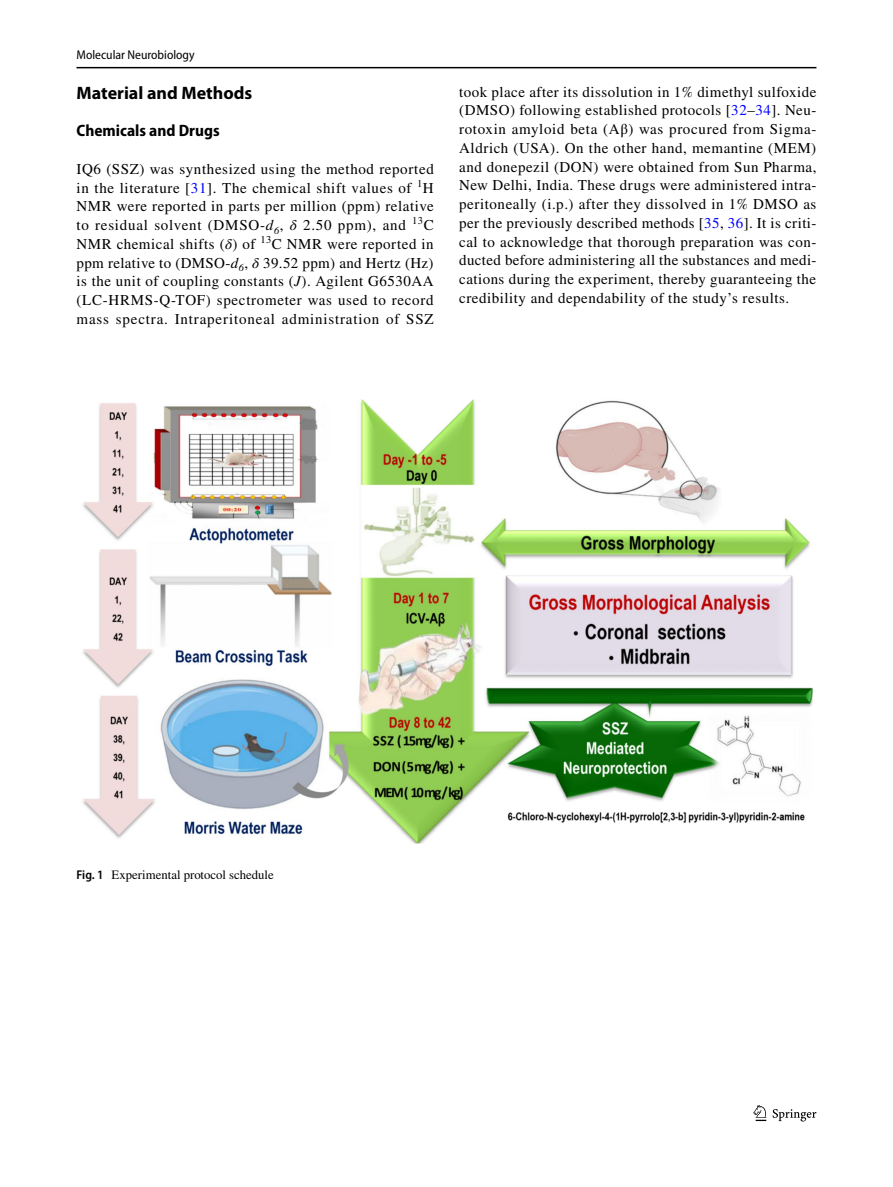
<style>
.page{position:relative;width:893px;height:1187px;background:#fff}
.page>*{position:absolute;margin:0;border:0;box-sizing:border-box;transform-origin:0 0}
.t1{font:700 18px "Myriad Pro";color:#000}
.t2{font:700 semi-condensed 16.5px "Myriad Pro";color:#000}
.t3{font:15px/18.8px "STIX";letter-spacing:.045em;color:#000;text-align:justify}
.t4{font:12.75px "STIX";color:#000}
.t5{font:semi-condensed 12.75px "Myriad Pro";color:#000}
.s1{color:#00f}
.s2{font-style:italic}
.s3{font-family:"Myriad Pro";font-weight:600;font-stretch:semi-condensed}
</style>
<div class="page">
<hr style="left:77px;top:67px;width:739px;height:1px;background:#000">
<svg style="left:753px;top:1105px;width:13px;height:15px"></svg>
<svg style="left:773px;top:1109px;width:43px;height:12px"></svg>
<img style="left:82px;top:399px;width:730px;height:444px">
<p class="t5" style="left:77px;top:48px;width:120px">Molecular Neurobiology</p>
<p class="t1" style="left:77px;top:81px;width:177px">Material and Methods</p>
<p class="t2" style="left:77px;top:122px;width:145px">Chemicals and Drugs</p>
<p class="t3" style="left:77px;top:160px;width:359px">IQ6 (SSZ) was synthesized using the method reported in the literature [<span class="s1">31</span>]. The chemical shift values of <sup>1</sup>H NMR were reported in parts per million (ppm) relative to residual solvent (DMSO-<span class="s2">d</span><sub>6</sub>, <span class="s2">δ</span> 2.50 ppm), and <sup>13</sup>C NMR chemical shifts (<span class="s2">δ</span>) of <sup>13</sup>C NMR were reported in ppm relative to (DMSO-<span class="s2">d</span><sub>6</sub>, <span class="s2">δ</span> 39.52 ppm) and Hertz (Hz) is the unit of coupling constants (<span class="s2">J</span>). Agilent G6530AA (LC-HRMS-Q-TOF) spectrometer was used to record mass spectra. Intraperitoneal administration of SSZ</p>
<p class="t3" style="left:459px;top:83px;width:359px">took place after its dissolution in 1% dimethyl sulfoxide (DMSO) following established protocols [<span class="s1">32</span>–<span class="s1">34</span>]. Neu&shy;rotoxin amyloid beta (Aβ) was procured from Sigma-Aldrich (USA). On the other hand, memantine (MEM) and donepezil (DON) were obtained from Sun Pharma, New Delhi, India. These drugs were administered intra&shy;peritoneally (i.p.) after they dissolved in 1% DMSO as per the previously described methods [<span class="s1">35</span>, <span class="s1">36</span>]. It is criti&shy;cal to acknowledge that thorough preparation was con&shy;ducted before administering all the substances and medi&shy;cations during the experiment, thereby guaranteeing the credibility and dependability of the study’s results.</p>
<p class="t4" style="left:77px;top:865px;width:199px"><span class="s3">Fig. 1</span> Experimental protocol schedule</p>
</div>
